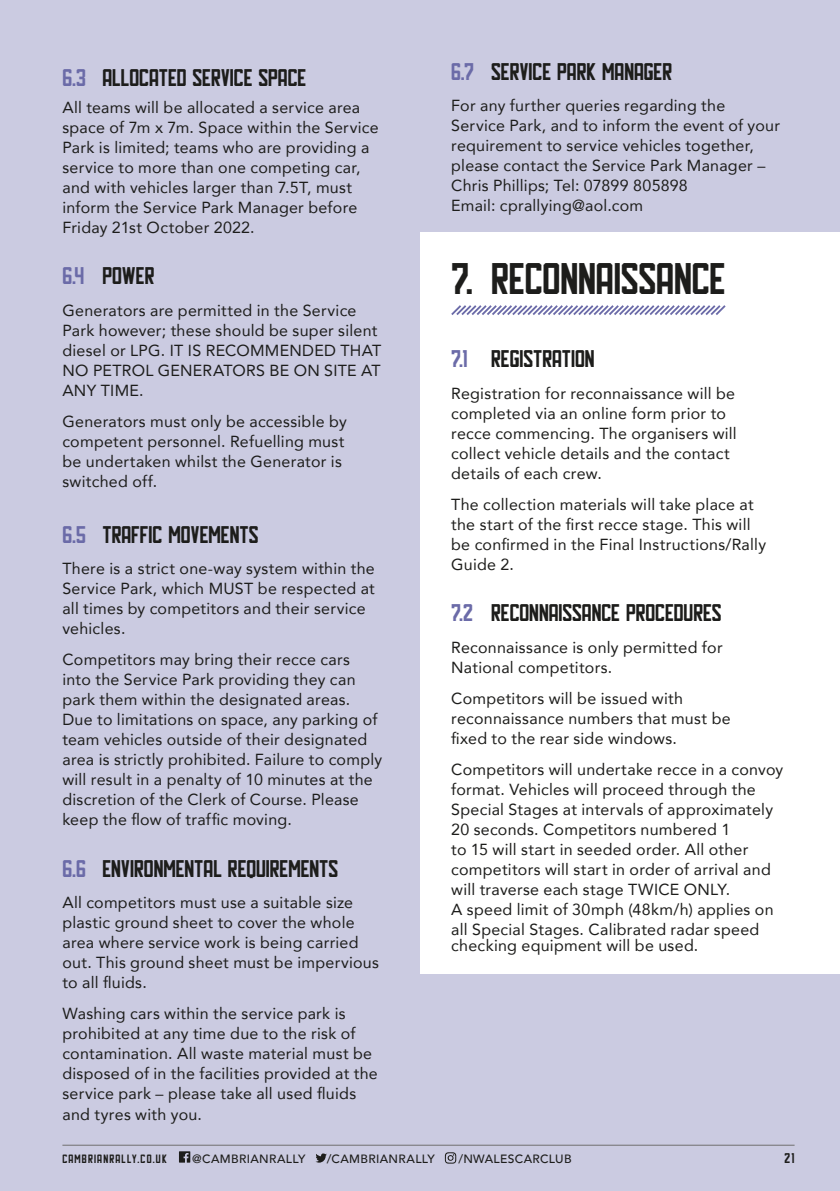
<style>
.page{position:relative;width:840px;height:1191px;background:#fff}
.page>*{position:absolute;margin:0;border:0;box-sizing:border-box;transform-origin:0 0}
.t1{font:44px "Hal Hal";letter-spacing:-.005em;color:#1d1d1b}
.t2{font:24px "Hal Hal";color:#1d1d1b}
.t3{font:16px/20px "Avenir";letter-spacing:.015em;color:#1d1d1b}
.t4{font:14px "Hal Hal";color:#1d1d1b}
.t5{font:500 12px "Avenir";letter-spacing:.03em;color:#1d1d1b}
.t6{font:12px "Hal Hal";letter-spacing:.1em;color:#1d1d1b}
.s1{color:#6b6ba8}
</style>
<div class="page">
<div style="left:0;top:0;width:839px;height:1191px;background:#cbcbe1"></div>
<div style="left:420px;top:232px;width:419px;height:742px;background:#fff"></div>
<svg style="left:451px;top:305px;width:275px;height:10px"></svg>
<svg style="left:179px;top:1151px;width:11px;height:11px"></svg>
<svg style="left:315px;top:1153px;width:11px;height:9px"></svg>
<svg style="left:444px;top:1152px;width:12px;height:11px"></svg>
<hr style="left:62px;top:1144px;width:732px;height:1px;background:#706f6f">
<h1 class="t2" style="left:62px;top:65px;width:245px"><span class="s1">6.3</span> ALLOCATED SERVICE SPACE</h1>
<h5 class="t3" style="left:62px;top:97px;width:317px">All teams will be allocated a service area space of 7m x 7m. Space within the Service Park is limited; teams who are providing a service to more than one competing car, and with vehicles larger than 7.5T, must inform the Service Park Manager before Friday 21st October 2022.</h5>
<h1 class="t2" style="left:62px;top:264px;width:93px"><span class="s1">6.4</span> POWER</h1>
<h5 class="t3" style="left:62px;top:300px;width:320px">Generators are permitted in the Service<br>Park however; these should be super silent diesel or LPG. IT IS RECOMMENDED THAT<br>NO PETROL GENERATORS BE ON SITE AT<br>ANY TIME.</h5>
<h5 class="t3" style="left:62px;top:411px;width:285px">Generators must only be accessible by competent personnel. Refuelling must be undertaken whilst the Generator is switched off.</h5>
<h1 class="t2" style="left:62px;top:522px;width:197px"><span class="s1">6.5</span> TRAFFIC MOVEMENTS</h1>
<h5 class="t3" style="left:62px;top:558px;width:314px">There is a strict one-way system within the Service Park, which MUST be respected at all times by competitors and their service vehicles.</h5>
<h5 class="t3" style="left:62px;top:649px;width:321px">Competitors may bring their recce cars into the Service Park providing they can park them within the designated areas.<br>Due to limitations on space, any parking of team vehicles outside of their designated area is strictly prohibited. Failure to comply will result in a penalty of 10 minutes at the discretion of the Clerk of Course. Please keep the flow of traffic moving.</h5>
<h1 class="t2" style="left:62px;top:856px;width:277px"><span class="s1">6.6</span> ENVIRONMENTAL REQUIREMENTS</h1>
<h5 class="t3" style="left:62px;top:892px;width:318px">All competitors must use a suitable size plastic ground sheet to cover the whole area where service work is being carried out. This ground sheet must be impervious to all fluids.</h5>
<h5 class="t3" style="left:62px;top:1003px;width:317px">Washing cars within the service park is prohibited at any time due to the risk of contamination. All waste material must be disposed of in the facilities provided at the service park – please take all used fluids and tyres with you.</h5>
<h1 class="t2" style="left:451px;top:59px;width:222px"><span class="s1">6.7</span> SERVICE PARK MANAGER</h1>
<h5 class="t3" style="left:451px;top:95px;width:330px">For any further queries regarding the Service Park, and to inform the event of your requirement to service vehicles together, please contact the Service Park Manager – Chris Phillips; Tel: 07899 805898<br>Email: cprallying@aol.com</h5>
<h1 class="t1" style="left:451px;top:256px;width:276px">7. RECONNAISSANCE</h1>
<h1 class="t2" style="left:451px;top:346px;width:145px"><span class="s1">7.1</span> REGISTRATION</h1>
<h5 class="t3" style="left:451px;top:382px;width:287px">Registration for reconnaissance will be completed via an online form prior to recce commencing. The organisers will collect vehicle details and the contact details of each crew.</h5>
<h5 class="t3" style="left:451px;top:494px;width:316px">The collection materials will take place at the start of the first recce stage. This will be confirmed in the Final Instructions/Rally Guide 2.</h5>
<h1 class="t2" style="left:451px;top:600px;width:272px"><span class="s1">7.2</span> RECONNAISSANCE PROCEDURES</h1>
<h5 class="t3" style="left:451px;top:636px;width:273px">Reconnaissance is only permitted for<br>National competitors.</h5>
<h5 class="t3" style="left:451px;top:688px;width:281px">Competitors will be issued with reconnaissance numbers that must be fixed to the rear side windows.</h5>
<h5 class="t3" style="left:451px;top:759px;width:333px">Competitors will undertake recce in a convoy format. Vehicles will proceed through the Special Stages at intervals of approximately 20 seconds. Competitors numbered 1<br>to 15 will start in seeded order. All other competitors will start in order of arrival and will traverse each stage TWICE ONLY.<br>A speed limit of 30mph (48km/h) applies on all Special Stages. Calibrated radar speed</h5>
<h5 class="t3" style="left:451px;top:935px;width:248px">checking equipment will be used.</h5>
<p class="t6" style="left:62px;top:1152px;width:106px">CAMBRIANRALLY.CO.UK</p>
<p class="t5" style="left:192px;top:1148px;width:115px">@CAMBRIANRALLY</p>
<p class="t5" style="left:326px;top:1148px;width:109px">/CAMBRIANRALLY</p>
<p class="t5" style="left:458px;top:1148px;width:115px">/NWALESCARCLUB</p>
<p class="t4" style="left:784px;top:1150px;width:12px">21</p>
</div>
